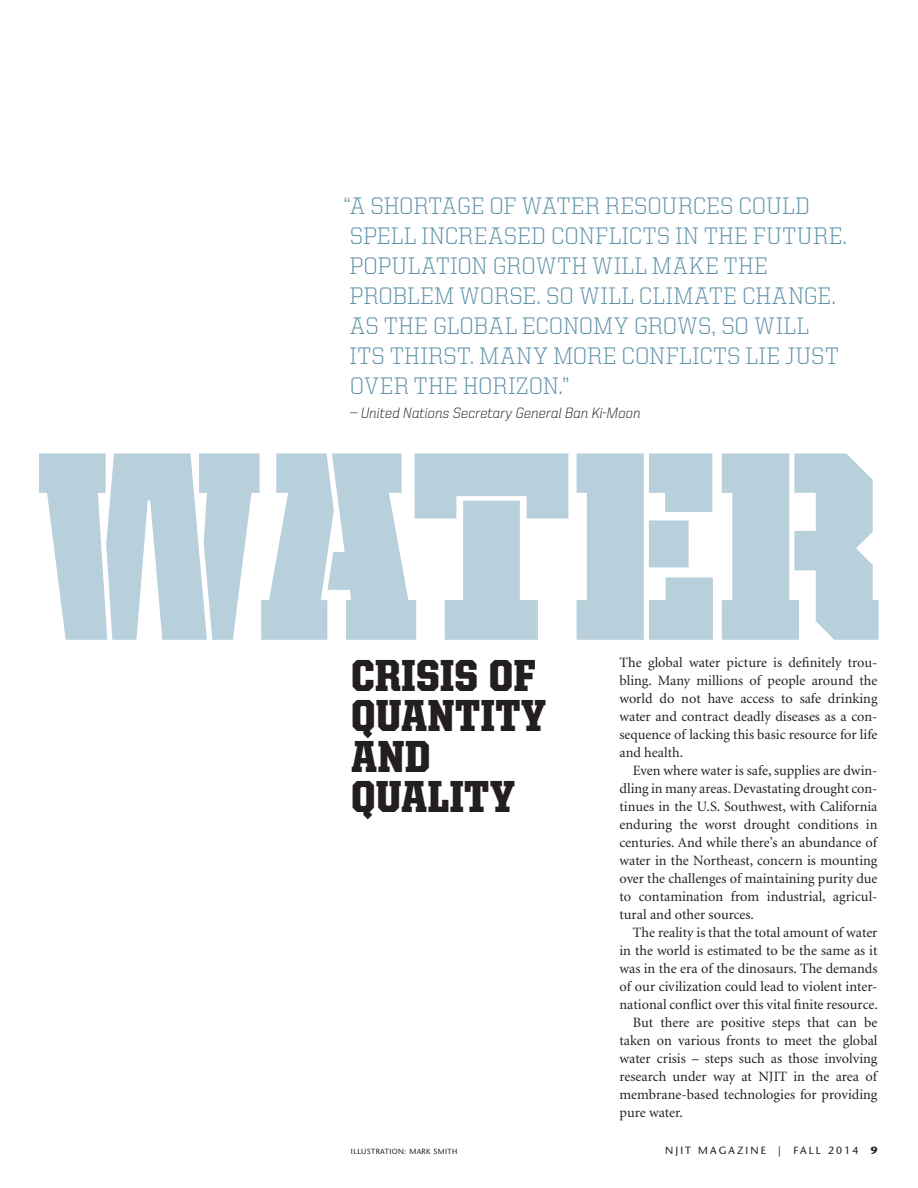
<style>
.page{position:relative;width:918px;height:1188px;background:#fff}
.page>*{position:absolute;margin:0;border:0;box-sizing:border-box;transform-origin:0 0}
.t1{font:900 45px/40.5px "United Serif Semi Cond";letter-spacing:.01em;color:#231f20}
.t2{font:300 24px/30px "United Serif Reg";letter-spacing:.015em;color:#5e91a8}
.t3{font:300 15px "United Italic Reg";color:#231f20}
.t4{font:14.25px/18px "Minion";color:#231f20;text-align:justify}
.t5{font:10.5px "Stone Sans";letter-spacing:.2em;color:#231f20}
.t6{font:7.5px "Stone Sans";letter-spacing:.05em;color:#231f20}
.s1{font-weight:700}
</style>
<div class="page">
<svg style="left:39px;top:453px;width:840px;height:187px;fill:#b8d0dc"></svg>
<p class="t2" style="left:344px;top:190px;width:505px">“A SHORTAGE OF WATER RESOURCES COULD SPELL INCREASED CONFLICTS IN THE FUTURE.<br>POPULATION GROWTH WILL MAKE THE PROBLEM WORSE. SO WILL CLIMATE CHANGE.<br>AS THE GLOBAL ECONOMY GROWS, SO WILL<br>ITS THIRST. MANY MORE CONFLICTS LIE JUST OVER THE HORIZON.”</p>
<p class="t3" style="left:350px;top:405px;width:293px">— United Nations Secretary General Ban Ki-Moon</p>
<h1 class="t1" style="left:351px;top:655px;width:197px">CRISIS OF<br>QUANTITY<br>AND<br>QUALITY</h1>
<p class="t6" style="left:351px;top:1147px;width:108px">ILLUSTRATION: MARK SMITH</p>
<p class="t4" style="left:620px;top:654px;width:260px">The global water picture is definitely trou&shy;bling. Many millions of people around the world do not have access to safe drinking water and contract deadly diseases as a con&shy;sequence of lacking this basic resource for life and health.</p>
<p class="t4" style="left:620px;top:762px;width:260px;text-indent:13px">Even where water is safe, supplies are dwin&shy;dling in many areas. Devastating drought con&shy;tinues in the U.S. Southwest, with California enduring the worst drought conditions in centuries. And while there’s an abundance of water in the Northeast, concern is mounting over the challenges of maintaining purity due to contamination from industrial, agricul&shy;tural and other sources.</p>
<p class="t4" style="left:633px;top:924px;width:246px">The reality is that the total amount of water</p>
<p class="t4" style="left:620px;top:942px;width:260px">in the world is estimated to be the same as it</p>
<p class="t4" style="left:620px;top:960px;width:259px">was in the era of the dinosaurs. The demands</p>
<p class="t4" style="left:620px;top:978px;width:259px">of our civilization could lead to violent inter-</p>
<p class="t4" style="left:620px;top:996px;width:260px">national conflict over this vital finite resource.</p>
<p class="t4" style="left:633px;top:1014px;width:246px">But there are positive steps that can be</p>
<p class="t4" style="left:620px;top:1032px;width:259px">taken on various fronts to meet the global</p>
<p class="t4" style="left:620px;top:1050px;width:259px">water crisis – steps such as those involving</p>
<p class="t4" style="left:620px;top:1068px;width:259px">research under way at NJIT in the area of</p>
<p class="t4" style="left:620px;top:1086px;width:259px">membrane-based technologies for providing</p>
<p class="t4" style="left:620px;top:1104px;width:65px">pure water.</p>
<p class="t5" style="left:665px;top:1144px;width:214px">NJIT MAGAZINE | FALL 2014 <span class="s1">9</span></p>
</div>
